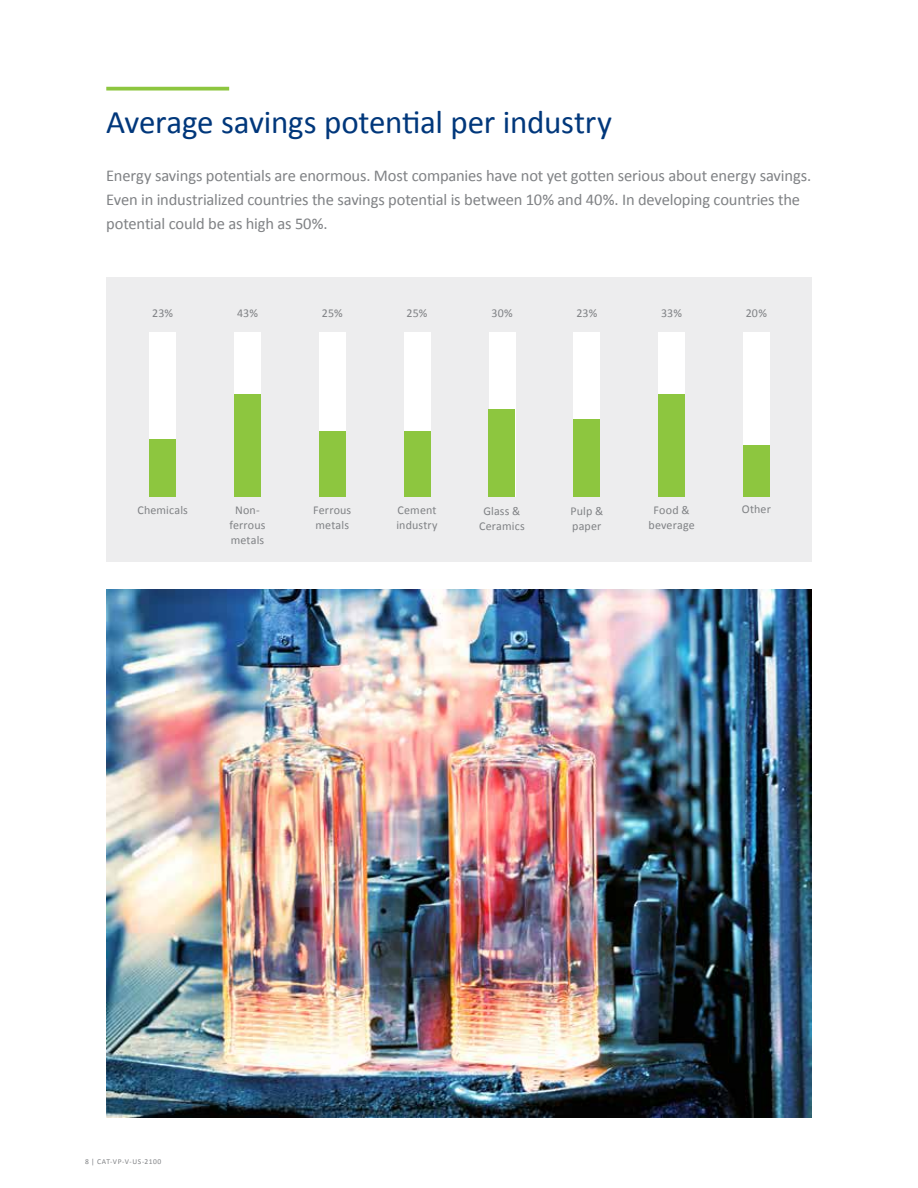
<style>
.page{position:relative;width:918px;height:1188px;background:#fff}
.page>*{position:absolute;margin:0;border:0;box-sizing:border-box;transform-origin:0 0}
.t1{font:33px "Calibri";letter-spacing:-.01em;color:#00377b}
.t2{font:16.5px/24px "Calibri";letter-spacing:-.01em;color:#808285}
.t3{font:12px/15px "Calibri";letter-spacing:.01em;color:#808285;text-align:center}
.t4{font:7.5px "Calibri";letter-spacing:.065em;color:#808285}
</style>
<div class="page">
<svg style="left:106px;top:87px;width:123px;height:4px"></svg>
<img style="left:106px;top:589px;width:706px;height:528px">
<div style="left:106px;top:277px;width:706px;height:285px;background:#ededee"></div>
<div style="left:150px;top:333px;width:26px;height:164px;background:#fff"></div>
<div style="left:150px;top:439px;width:26px;height:58px;background:#8dc63f"></div>
<div style="left:234px;top:333px;width:27px;height:164px;background:#fff"></div>
<div style="left:234px;top:394px;width:27px;height:103px;background:#8dc63f"></div>
<div style="left:319px;top:333px;width:26px;height:164px;background:#fff"></div>
<div style="left:319px;top:431px;width:26px;height:66px;background:#8dc63f"></div>
<div style="left:404px;top:333px;width:26px;height:164px;background:#fff"></div>
<div style="left:404px;top:431px;width:26px;height:66px;background:#8dc63f"></div>
<div style="left:489px;top:333px;width:26px;height:164px;background:#fff"></div>
<div style="left:489px;top:409px;width:26px;height:88px;background:#8dc63f"></div>
<div style="left:574px;top:333px;width:26px;height:164px;background:#fff"></div>
<div style="left:574px;top:419px;width:26px;height:78px;background:#8dc63f"></div>
<div style="left:658px;top:333px;width:27px;height:164px;background:#fff"></div>
<div style="left:658px;top:394px;width:27px;height:103px;background:#8dc63f"></div>
<div style="left:743px;top:333px;width:27px;height:164px;background:#fff"></div>
<div style="left:743px;top:446px;width:27px;height:51px;background:#8dc63f"></div>
<h1 class="t1" style="left:106px;top:101px;width:507px">Average savings potential per industry</h1>
<p class="t2" style="left:106px;top:164px;width:706px">Energy savings potentials are enormous. Most companies have not yet gotten serious about energy savings.<br>Even in industrialized countries the savings potential is between 10% and 40%. In developing countries the potential could be as high as 50%.</p>
<p class="t3" style="left:152px;top:305px;width:22px">23%</p>
<p class="t3" style="left:237px;top:305px;width:22px">43%</p>
<p class="t3" style="left:322px;top:305px;width:22px">25%</p>
<p class="t3" style="left:407px;top:305px;width:22px">25%</p>
<p class="t3" style="left:491px;top:305px;width:23px">30%</p>
<p class="t3" style="left:576px;top:305px;width:22px">23%</p>
<p class="t3" style="left:661px;top:305px;width:22px">33%</p>
<p class="t3" style="left:746px;top:305px;width:23px">20%</p>
<p class="t3" style="left:138px;top:503px;width:52px">Chemicals</p>
<p class="t3" style="left:229px;top:502px;width:38px">Non&shy;ferrous metals</p>
<p class="t3" style="left:313px;top:503px;width:40px;text-align:left">Ferrous metals</p>
<p class="t3" style="left:396px;top:503px;width:43px;text-align:left">Cement industry</p>
<p class="t3" style="left:479px;top:503px;width:47px">Glass &amp;<br>Ceramics</p>
<p class="t3" style="left:570px;top:503px;width:34px;text-align:left">Pulp &amp; paper</p>
<p class="t3" style="left:649px;top:502px;width:48px">Food &amp; beverage</p>
<p class="t3" style="left:742px;top:502px;width:31px">Other</p>
<p class="t4" style="left:85px;top:1157px;width:78px">8 | CAT-VP-V-US-2100</p>
</div>
